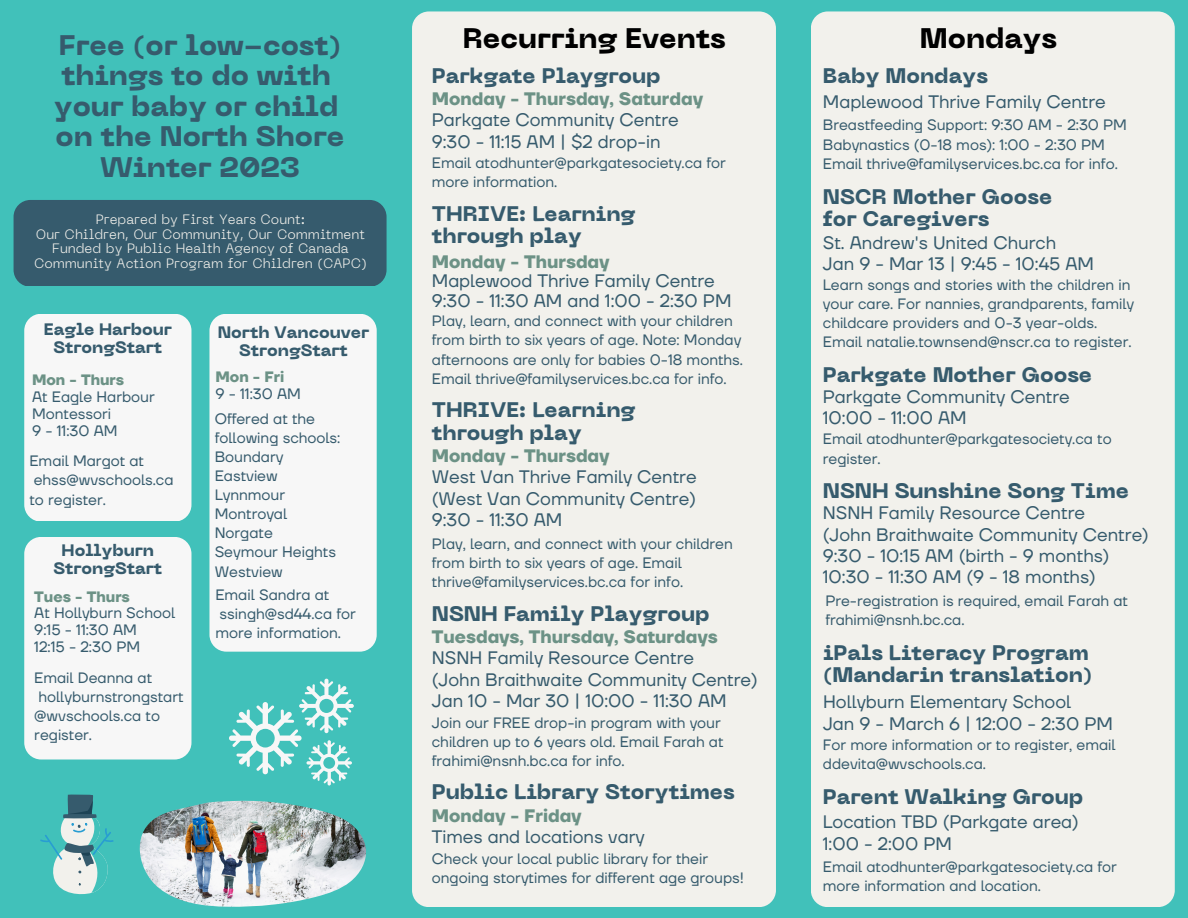
<style>
.page{position:relative;width:1188px;height:918px;background:#41c1ba}
.page>*{position:absolute;margin:0;border:0;box-sizing:border-box;transform-origin:0 0}
.t1{font:800 28.05px/30.3px "PP Neue Machina";color:#365b6d;text-align:center}
.t2{font:800 28.05px "PP Neue Machina";color:#000}
.t3{font:800 21px/22.5px "PP Neue Machina";color:#365b6d}
.t4{font:18px/21.3px "TT Firs Neue";color:#365b6d}
.t5{font:700 18px "TT Firs Neue";color:#6c9286}
.t6{font:800 16.5px/18px "PP Neue Machina";color:#365b6d;text-align:center}
.t7{font:15px/19.2px "TT Firs Neue";color:#365b6d}
.t8{font:700 15px "TT Firs Neue";color:#6c9286}
.t9{font:300 13.5px/14.7px "PP Neue Machina";color:#f2f1ec;text-align:center}
</style>
<div class="page">
<div style="left:14px;top:200px;width:373px;height:86px;background:#365b6d;border-radius:17px"></div>
<div style="left:24px;top:314px;width:167px;height:206px;background:#f7f7f7;border-radius:17px"></div>
<div style="left:209px;top:314px;width:168px;height:338px;background:#f7f7f7;border-radius:17px"></div>
<div style="left:811px;top:11px;width:364px;height:896px;background:#f2f1ec;border-radius:17px"></div>
<div style="left:412px;top:11px;width:364px;height:896px;background:#f2f1ec;border-radius:17px"></div>
<div style="left:24px;top:537px;width:167px;height:223px;background:#f7f7f7;border-radius:17px"></div>
<img style="left:140px;top:800px;width:226px;height:107px">
<svg style="left:229px;top:679px;width:125px;height:107px"></svg>
<svg style="left:40px;top:794px;width:74px;height:101px"></svg>
<h1 class="t1" style="left:54px;top:33px;width:292px">Free (or low-cost) things to do with your baby or child on the North Shore<br>Winter 2023</h1>
<h1 class="t2" style="left:920px;top:28px;width:139px">Mondays</h1>
<h1 class="t2" style="left:463px;top:28px;width:264px">Recurring Events</h1>
<h2 class="t3" style="left:432px;top:66px;width:230px">Parkgate Playgroup</h2>
<p class="t5" style="left:432px;top:88px;width:273px">Monday - Thursday, Saturday</p>
<p class="t4" style="left:432px;top:110px;width:249px">Parkgate Community Centre<br>9:30 - 11:15 AM | $2 drop-in</p>
<h2 class="t3" style="left:823px;top:66px;width:167px">Baby Mondays</h2>
<p class="t4" style="left:823px;top:92px;width:285px">Maplewood Thrive Family Centre</p>
<p class="t7" style="left:823px;top:116px;width:306px">Breastfeeding Support: 9:30 AM - 2:30 PM<br>Babynastics (0-18 mos): 1:00 - 2:30 PM<br>Email thrive@familyservices.bc.ca for info.</p>
<p class="t7" style="left:432px;top:154px;width:296px">Email atodhunter@parkgatesociety.ca for more information.</p>
<h2 class="t3" style="left:823px;top:187px;width:231px">NSCR Mother Goose for Caregivers</h2>
<p class="t4" style="left:823px;top:232px;width:273px">St. Andrew's United Church<br>Jan 9 - Mar 13 | 9:45 - 10:45 AM</p>
<p class="t7" style="left:823px;top:276px;width:313px">Learn songs and stories with the children in your care. For nannies, grandparents, family childcare providers and 0-3 year-olds.<br>Email natalie.townsend@nscr.ca to register.</p>
<h2 class="t3" style="left:823px;top:365px;width:271px">Parkgate Mother Goose</h2>
<p class="t4" style="left:823px;top:387px;width:249px">Parkgate Community Centre<br>10:00 - 11:00 AM</p>
<p class="t7" style="left:823px;top:430px;width:290px">Email atodhunter@parkgatesociety.ca to register.</p>
<h2 class="t3" style="left:823px;top:482px;width:308px">NSNH Sunshine Song Time</h2>
<p class="t4" style="left:823px;top:503px;width:328px">NSNH Family Resource Centre<br>(John Braithwaite Community Centre)<br>9:30 - 10:15 AM (birth - 9 months)<br>10:30 - 11:30 AM (9 - 18 months)</p>
<p class="t7" style="left:825px;top:592px;width:304px">Pre-registration is required, email Farah at frahimi@nsnh.bc.ca.</p>
<h2 class="t3" style="left:432px;top:204px;width:205px">THRIVE: Learning through play</h2>
<p class="t5" style="left:432px;top:251px;width:179px">Monday - Thursday</p>
<p class="t4" style="left:432px;top:271px;width:301px;line-height:20.2px">Maplewood Thrive Family Centre<br>9:30 - 11:30 AM and 1:00 - 2:30 PM</p>
<p class="t7" style="left:432px;top:312px;width:313px">Play, learn, and connect with your children from birth to six years of age. Note: Monday afternoons are only for babies 0-18 months.<br>Email thrive@familyservices.bc.ca for info.</p>
<p class="t9" style="left:34px;top:213px;width:334px">Prepared by First Years Count:<br>Our Children, Our Community, Our Commitment Funded by Public Health Agency of Canada Community Action Program for Children (CAPC)</p>
<p class="t6" style="left:44px;top:322px;width:130px">Eagle Harbour<br>StrongStart</p>
<p class="t6" style="left:218px;top:325px;width:153px">North Vancouver<br>StrongStart</p>
<p class="t8" style="left:215px;top:368px;width:70px">Mon - Fri</p>
<p class="t7" style="left:215px;top:384px;width:87px">9 - 11:30 AM</p>
<p class="t8" style="left:32px;top:371px;width:94px">Mon - Thurs</p>
<p class="t7" style="left:32px;top:389px;width:124px;line-height:16.8px">At Eagle Harbour<br>Montessori<br>9 - 11:30 AM</p>
<h2 class="t3" style="left:432px;top:401px;width:205px">THRIVE: Learning through play</h2>
<p class="t5" style="left:432px;top:445px;width:179px">Monday - Thursday</p>
<p class="t4" style="left:432px;top:467px;width:266px;text-align:justify">West Van Thrive Family Centre (West Van Community Centre)<br>9:30 - 11:30 AM</p>
<p class="t7" style="left:432px;top:535px;width:303px">Play, learn, and connect with your children from birth to six years of age. Email thrive@familyservices.bc.ca for info.</p>
<p class="t7" style="left:215px;top:409px;width:127px">Offered at the following schools:<br>Boundary<br>Eastview<br>Lynnmour<br>Montroyal<br>Norgate<br>Seymour Heights<br>Westview</p>
<p class="t7" style="left:29px;top:452px;width:146px">Email Margot at ehss@wvschools.ca to register.</p>
<p class="t6" style="left:54px;top:543px;width:110px">Hollyburn<br>StrongStart</p>
<p class="t7" style="left:215px;top:586px;width:142px">Email Sandra at ssingh@sd44.ca for more information.</p>
<p class="t8" style="left:34px;top:587px;width:97px">Tues - Thurs</p>
<p class="t7" style="left:34px;top:606px;width:142px;line-height:16.8px">At Hollyburn School<br>9:15 - 11:30 AM<br>12:15 - 2:30 PM</p>
<h2 class="t3" style="left:432px;top:604px;width:279px">NSNH Family Playgroup</h2>
<p class="t5" style="left:432px;top:626px;width:287px">Tuesdays, Thursday, Saturdays</p>
<p class="t4" style="left:432px;top:648px;width:328px">NSNH Family Resource Centre<br>(John Braithwaite Community Centre)<br>Jan 10 - Mar 30 | 10:00 - 11:30 AM</p>
<p class="t7" style="left:432px;top:714px;width:293px">Join our FREE drop-in program with your children up to 6 years old. Email Farah at frahimi@nsnh.bc.ca for info.</p>
<h2 class="t3" style="left:823px;top:643px;width:271px">iPals Literacy Program (Mandarin translation)</h2>
<p class="t4" style="left:823px;top:692px;width:291px">Hollyburn Elementary School<br>Jan 9 - March 6 | 12:00 - 2:30 PM</p>
<p class="t7" style="left:823px;top:736px;width:294px">For more information or to register, email ddevita@wvschools.ca.</p>
<h2 class="t3" style="left:823px;top:787px;width:262px">Parent Walking Group</h2>
<p class="t4" style="left:823px;top:812px;width:258px">Location TBD (Parkgate area)<br>1:00 - 2:00 PM</p>
<p class="t7" style="left:823px;top:858px;width:296px">Email atodhunter@parkgatesociety.ca for more information and location.</p>
<p class="t7" style="left:34px;top:668px;width:151px">Email Deanna at hollyburnstrongstart @wvschools.ca to register.</p>
<h2 class="t3" style="left:432px;top:783px;width:304px">Public Library Storytimes</h2>
<p class="t5" style="left:432px;top:805px;width:151px">Monday - Friday</p>
<p class="t4" style="left:432px;top:827px;width:214px">Times and locations vary</p>
<p class="t7" style="left:432px;top:850px;width:314px">Check your local public library for their ongoing storytimes for different age groups!</p>
</div>
